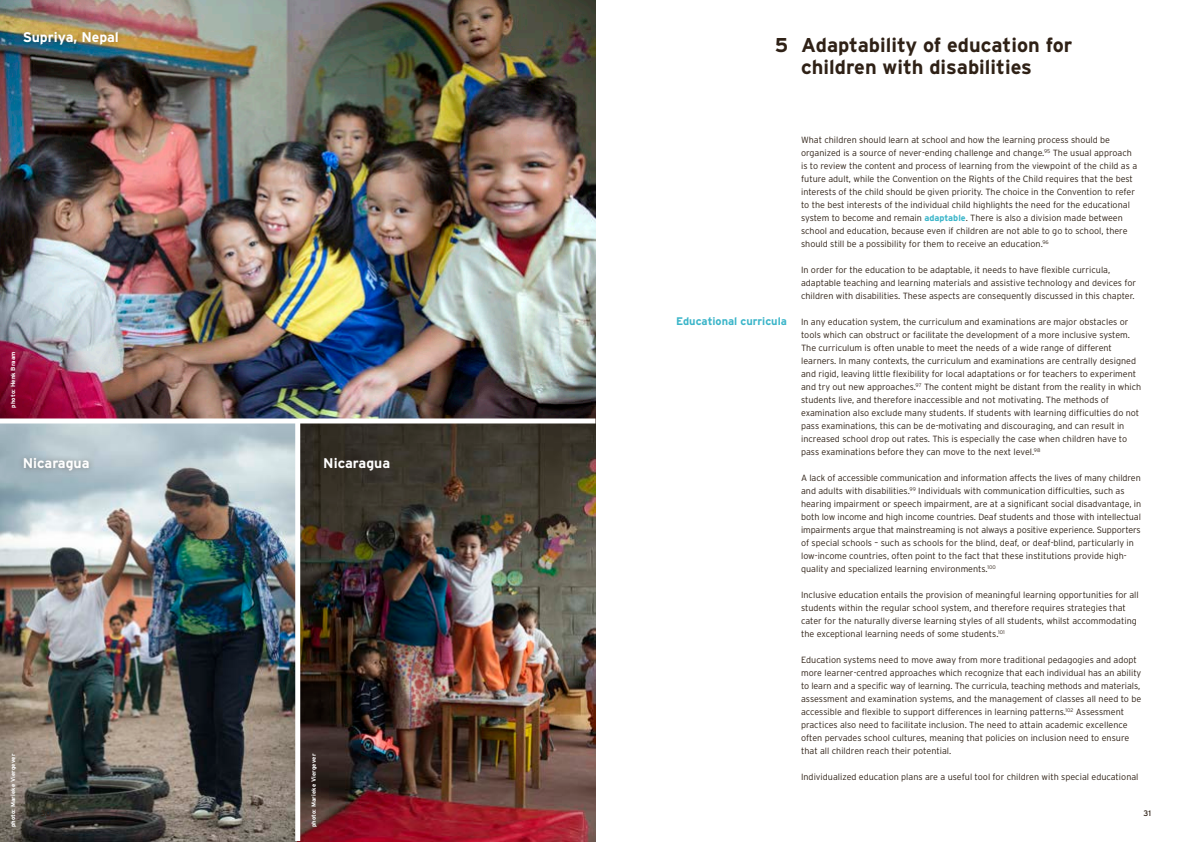
<style>
.page{position:relative;width:1191px;height:842px;background:#fff}
.page>*{position:absolute;margin:0;border:0;box-sizing:border-box;transform-origin:0 0}
.t1{font:700 20px/22px "Interstate";color:#2f2116}
.t2{font:700 14px "Interstate";color:#fff}
.t3{font:700 11px "Interstate";color:#3bb5c9}
.t4{font:300 9px/13px "Interstate";color:#2f2116}
.t5{font:8px "Interstate";color:#2f2116}
.t6{font:700 6px "Interstate";letter-spacing:.025em;color:#fff}
.s1{font-weight:700;color:#3bb5c9}
</style>
<div class="page">
<img style="left:0;top:423px;width:298px;height:419px">
<img style="left:298px;top:423px;width:297px;height:419px">
<img style="left:0;top:0;width:595px;height:418px">
<div style="left:18px;top:26px;width:106px;height:25px;background:#2f2116;opacity:.4"></div>
<div style="left:318px;top:452px;width:78px;height:24px;background:#342e25"></div>
<div style="left:18px;top:452px;width:77px;height:24px;background:#2f2116;opacity:.4"></div>
<div style="left:295px;top:421px;width:5px;height:420px;background:#fff"></div>
<h2 class="t2" style="left:23px;top:30px;width:98px">Supriya, Nepal</h2>
<p class="t6" style="left:10px;top:408px;width:58px;rotate:-90deg">photo: Henk Braam</p>
<h2 class="t2" style="left:23px;top:455px;width:68px">Nicaragua</h2>
<h2 class="t2" style="left:323px;top:455px;width:68px">Nicaragua</h2>
<p class="t6" style="left:10px;top:827px;width:75px;rotate:-90deg">photo: Marieke Viergever</p>
<p class="t6" style="left:310px;top:827px;width:75px;rotate:-90deg">photo: Marieke Viergever</p>
<p class="t5" style="left:41px;top:809px;width:12px">30</p>
<h1 class="t1" style="left:801px;top:33px;width:273px;text-indent:-26px">5 Adaptability of education for children with disabilities</h1>
<p class="t4" style="left:801px;top:133px;width:338px">What children should learn at school and how the learning process should be organized is a source of never-ending challenge and change.<sup>95</sup> The usual approach is to review the content and process of learning from the viewpoint of the child as a future adult, while the Convention on the Rights of the Child requires that the best interests of the child should be given priority. The choice in the Convention to refer to the best interests of the individual child highlights the need for the educational system to become and remain <span class="s1">adaptable</span>. There is also a division made between school and education, because even if children are not able to go to school, there should still be a possibility for them to receive an education.<sup>96</sup></p>
<p class="t4" style="left:801px;top:263px;width:337px">In order for the education to be adaptable, it needs to have flexible curricula, adaptable teaching and learning materials and assistive technology and devices for children with disabilities. These aspects are consequently discussed in this chapter.</p>
<p class="t3" style="left:676px;top:315px;width:112px">Educational curricula</p>
<p class="t4" style="left:801px;top:315px;width:342px">In any education system, the curriculum and examinations are major obstacles or tools which can obstruct or facilitate the development of a more inclusive system.<br>The curriculum is often unable to meet the needs of a wide range of different learners. In many contexts, the curriculum and examinations are centrally designed and rigid, leaving little flexibility for local adaptations or for teachers to experiment and try out new approaches.<sup>97</sup> The content might be distant from the reality in which students live, and therefore inaccessible and not motivating. The methods of examination also exclude many students. If students with learning difficulties do not pass examinations, this can be de-motivating and discouraging, and can result in increased school drop out rates. This is especially the case when children have to pass examinations before they can move to the next level.<sup>98</sup></p>
<p class="t4" style="left:801px;top:471px;width:341px">A lack of accessible communication and information affects the lives of many children and adults with disabilities.<sup>99</sup> Individuals with communication difficulties, such as hearing impairment or speech impairment, are at a significant social disadvantage, in both low income and high income countries. Deaf students and those with intellectual impairments argue that mainstreaming is not always a positive experience. Supporters of special schools – such as schools for the blind, deaf, or deaf-blind, particularly in low-income countries, often point to the fact that these institutions provide high&shy;quality and specialized learning environments.<sup>100</sup></p>
<p class="t4" style="left:801px;top:588px;width:339px">Inclusive education entails the provision of meaningful learning opportunities for all students within the regular school system, and therefore requires strategies that cater for the naturally diverse learning styles of all students, whilst accommodating the exceptional learning needs of some students.<sup>101</sup></p>
<p class="t4" style="left:801px;top:653px;width:342px">Education systems need to move away from more traditional pedagogies and adopt more learner-centred approaches which recognize that each individual has an ability to learn and a specific way of learning. The curricula, teaching methods and materials, assessment and examination systems, and the management of classes all need to be accessible and flexible to support differences in learning patterns.<sup>102</sup> Assessment practices also need to facilitate inclusion. The need to attain academic excellence often pervades school cultures, meaning that policies on inclusion need to ensure that all children reach their potential.</p>
<p class="t4" style="left:801px;top:770px;width:339px">Individualized education plans are a useful tool for children with special educational</p>
<p class="t5" style="left:1143px;top:809px;width:9px">31</p>
</div>
